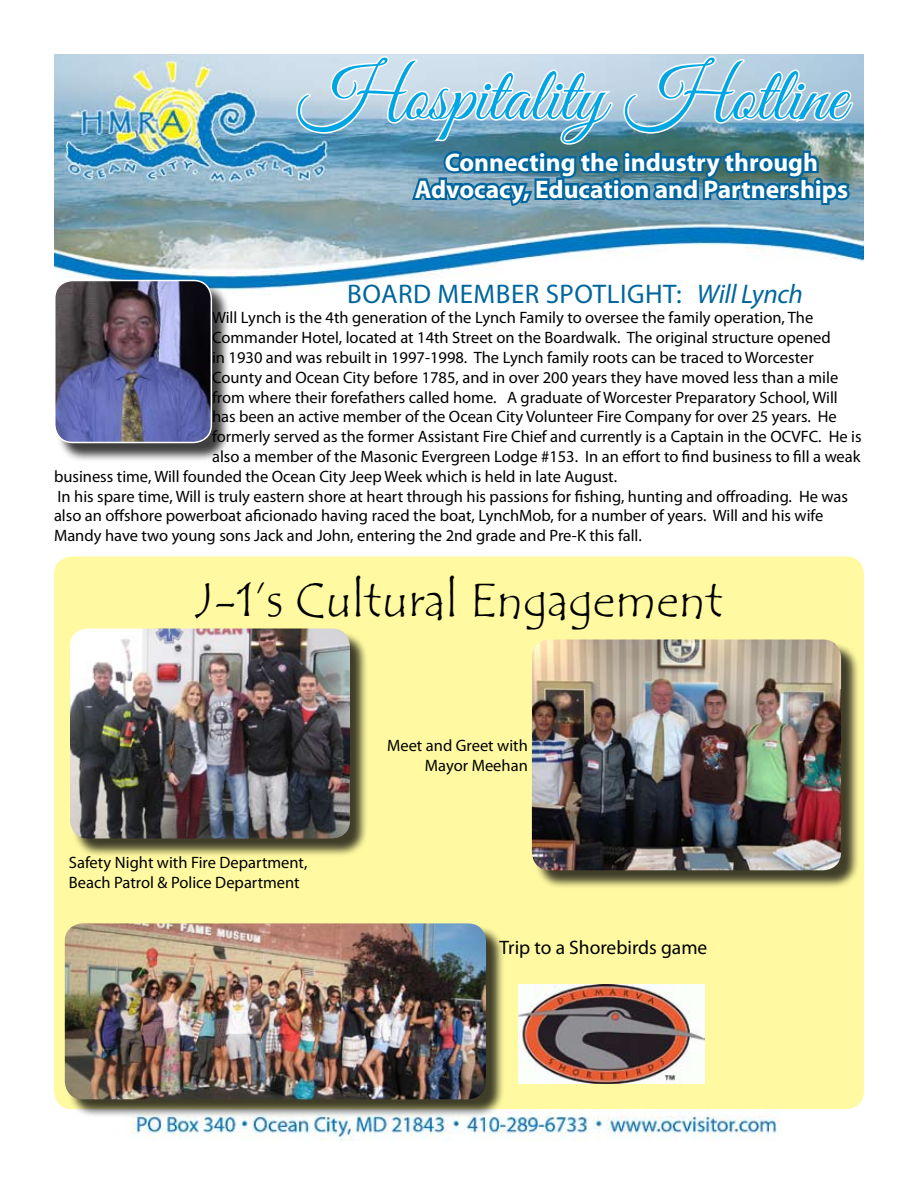
<style>
.page{position:relative;width:918px;height:1188px;background:#fff}
.page>*{position:absolute;margin:0;border:0;box-sizing:border-box;transform-origin:0 0}
.t1{font:76.5px "Great Vibes";color:#00a5e3}
.t2{font:48px "Tempus Sans ITC";color:#000}
.t3{font:27px "Myriad Pro";letter-spacing:.02em;color:#00669d}
.t4{font:700 25.5px/27px "Myriad Pro";color:#fff;text-align:center}
.t5{font:19.5px "Myriad Pro";color:#000}
.t6{font:16.5px/19.8px "Myriad Pro";color:#000}
.s1{font-style:italic}
</style>
<div class="page">
<img style="left:54px;top:54px;width:810px;height:1087px">
<svg style="left:296px;top:55px;width:559px;height:220px"></svg>
<div style="left:54px;top:556px;width:810px;height:553px;background:#fffaa1;border-radius:18px"></div>
<div style="left:72px;top:631px;width:303px;height:233px;background:#000;opacity:.75"></div>
<img style="left:70px;top:628px;width:280px;height:210px">
<div style="left:534px;top:642px;width:333px;height:253px;background:#000;opacity:.75"></div>
<img style="left:532px;top:640px;width:309px;height:230px">
<div style="left:67px;top:926px;width:444px;height:198px;background:#000;opacity:.75"></div>
<img style="left:65px;top:923px;width:421px;height:176px">
<img style="left:518px;top:984px;width:186px;height:99px">
<div style="left:56px;top:282px;width:182px;height:186px;background:#000;opacity:.75"></div>
<img style="left:55px;top:280px;width:156px;height:162px">
<div style="left:54px;top:280px;width:158px;height:163px;border:2px solid #fff;border-radius:18px"></div>
<h1 class="t1" style="left:298px;top:54px;width:549px">Hospitality Hotline</h1>
<h3 class="t4" style="left:415px;top:148px;width:435px">Connecting the industry through<br>Advocacy, Education and Partnerships</h3>
<h3 class="t3" style="left:347px;top:277px;width:457px">Board Memb er Spotlight: <span class="s1">Will Lynch</span></h3>
<p class="t6" style="left:212px;top:308px;width:603px">Will Lynch is the 4th generation of the Lynch Family to oversee the family operation, The</p>
<p class="t6" style="left:212px;top:328px;width:620px">Commander Hotel, located at 14th Street on the Boardwalk. The original structure opened</p>
<p class="t6" style="left:212px;top:347px;width:603px">in 1930 and was rebuilt in 1997-1998. The Lynch family roots can be traced to Worcester</p>
<p class="t6" style="left:212px;top:367px;width:628px">County and Ocean City before 1785, and in over 200 years they have moved less than a mile</p>
<p class="t6" style="left:212px;top:387px;width:627px">from where their forefathers called home. A graduate of Worcester Preparatory School, Will</p>
<p class="t6" style="left:212px;top:407px;width:626px">has been an active member of the Ocean City Volunteer Fire Company for over 25 years. He</p>
<p class="t6" style="left:212px;top:427px;width:651px">formerly served as the former Assistant Fire Chief and currently is a Captain in the OCVFC. He is</p>
<p class="t6" style="left:212px;top:446px;width:650px">also a member of the Masonic Evergreen Lodge #153. I n an effort to find business to fill a weak</p>
<p class="t6" style="left:54px;top:466px;width:565px">business time, Will founded the Ocean City Jeep Week which is held in late August.</p>
<p class="t6" style="left:58px;top:486px;width:792px">I n his spare time, Will is truly eastern shore at heart through his passions for fishing, hunting and offroading. He was</p>
<p class="t6" style="left:54px;top:506px;width:771px">also an offshore powerboat aficionado having raced the boat, LynchMob, for a number of years. Will and his wife</p>
<p class="t6" style="left:54px;top:526px;width:589px">Mandy have two young sons Jack and John, entering the 2nd grade and Pre-K this fall.</p>
<h2 class="t2" style="left:195px;top:570px;width:529px">J-1’s Cultural Engagement</h2>
<p class="t6" style="left:69px;top:853px;width:240px">Safety N ight with Fire Department,<br>Beach Patrol &amp; Police Department</p>
<p class="t6" style="left:387px;top:735px;width:142px;text-align:right">Meet and Greet with<br>Mayor Meehan</p>
<p class="t5" style="left:500px;top:936px;width:209px">Trip to a Shorebirds game</p>
</div>
